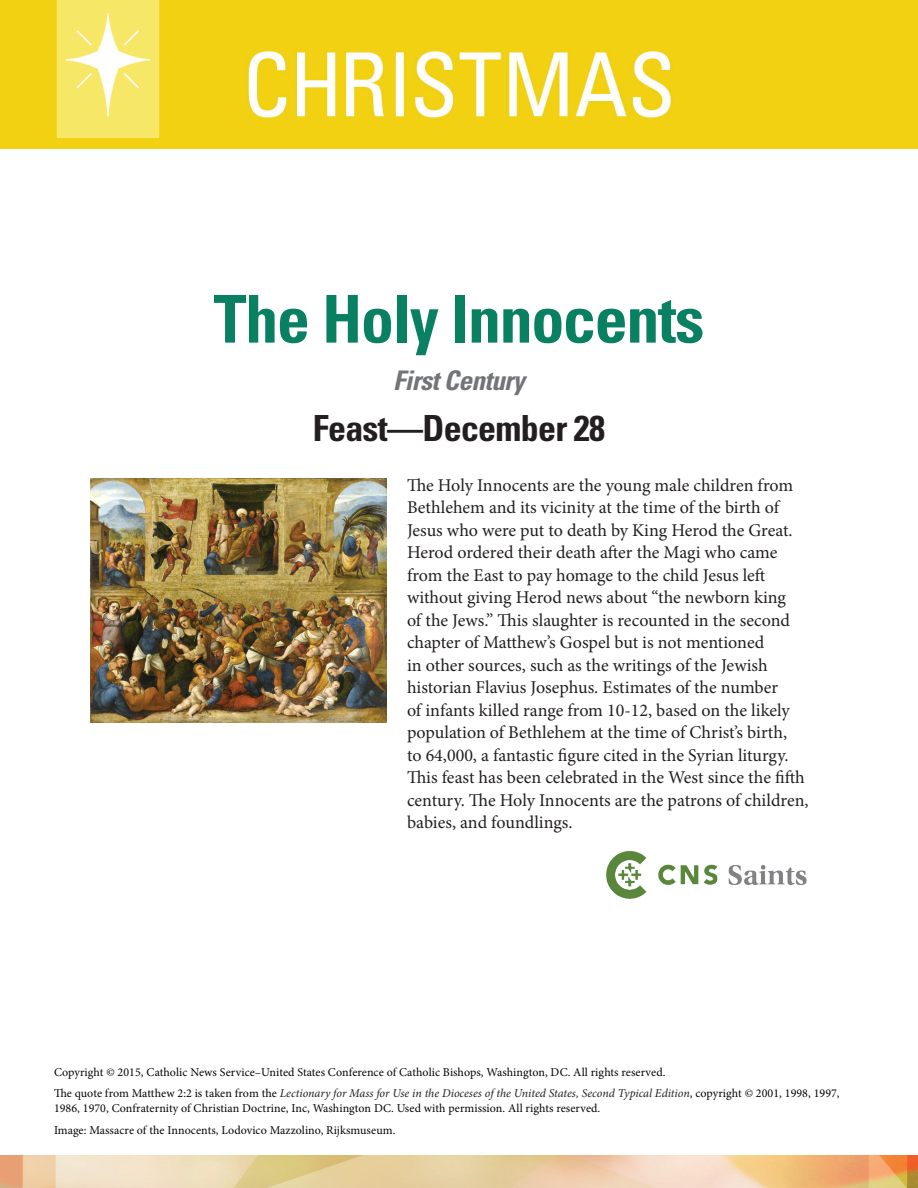
<style>
.page{position:relative;width:918px;height:1188px;background:#fff}
.page>*{position:absolute;margin:0;border:0;box-sizing:border-box;transform-origin:0 0}
.t1{font:700 condensed 66px "Univers LT Std";letter-spacing:-.02em;color:#088061}
.t2{font:700 condensed 36px "Univers LT Std";letter-spacing:-.02em;color:#231f20}
.t3{font:italic 700 condensed 27px "Univers LT Std";letter-spacing:-.02em;color:#727477}
.t4{font:18px/22.5px "Minion Pro";letter-spacing:-.005em;color:#231f20}
.t5{font:12px/21.8px "Minion Pro";letter-spacing:.005em;color:#040503}
.s1{font-style:italic;color:#231f20}
</style>
<div class="page">
<img style="left:606px;top:850px;width:201px;height:49px">
<img style="left:0;top:1156px;width:918px;height:32px">
<img style="left:91px;top:479px;width:296px;height:243px">
<img style="left:0;top:0;width:918px;height:148px">
<h1 class="t1" style="left:214px;top:279px;width:492px">The Holy Innocents</h1>
<h3 class="t3" style="left:393px;top:364px;width:133px">First Century</h3>
<h2 class="t2" style="left:313px;top:406px;width:294px">Feast—December 28</h2>
<p class="t4" style="left:407px;top:474px;width:403px">The Holy Innocents are the young male children from Bethlehem and its vicinity at the time of the birth of Jesus who were put to death by King Herod the Great.<br>Herod ordered their death after the Magi who came from the East to pay homage to the child Jesus left without giving Herod news about “the newborn king<br>of the Jews.” This slaughter is recounted in the second chapter of Matthew’s Gospel but is not mentioned<br>in other sources, such as the writings of the Jewish historian Flavius Josephus. Estimates of the number<br>of infants killed range from 10-12, based on the likely population of Bethlehem at the time of Christ’s birth,<br>to 64,000, a fantastic figure cited in the Syrian liturgy.<br>This feast has been celebrated in the West since the fifth century. The Holy Innocents are the patrons of children, babies, and foundlings.</p>
<p class="t5" style="left:54px;top:1061px;width:787px">Copyright © 2015, Catholic News Service–United States Conference of Catholic Bishops, Washington, DC. All rights reserved.<br>The quote from Matthew 2:2 is taken from the <span class="s1">Lectionary for Mass for Use in the Dioceses of the United States, Second Typical Edition</span>, copyright © 2001, 1998, 1997,</p>
<p class="t5" style="left:54px;top:1098px;width:548px">1986, 1970, Confraternity of Christian Doctrine, Inc, Washington DC. Used with permission. All rights reserved.<br>Image: Massacre of the Innocents, Lodovico Mazzolino, Rijksmuseum.</p>
</div>
